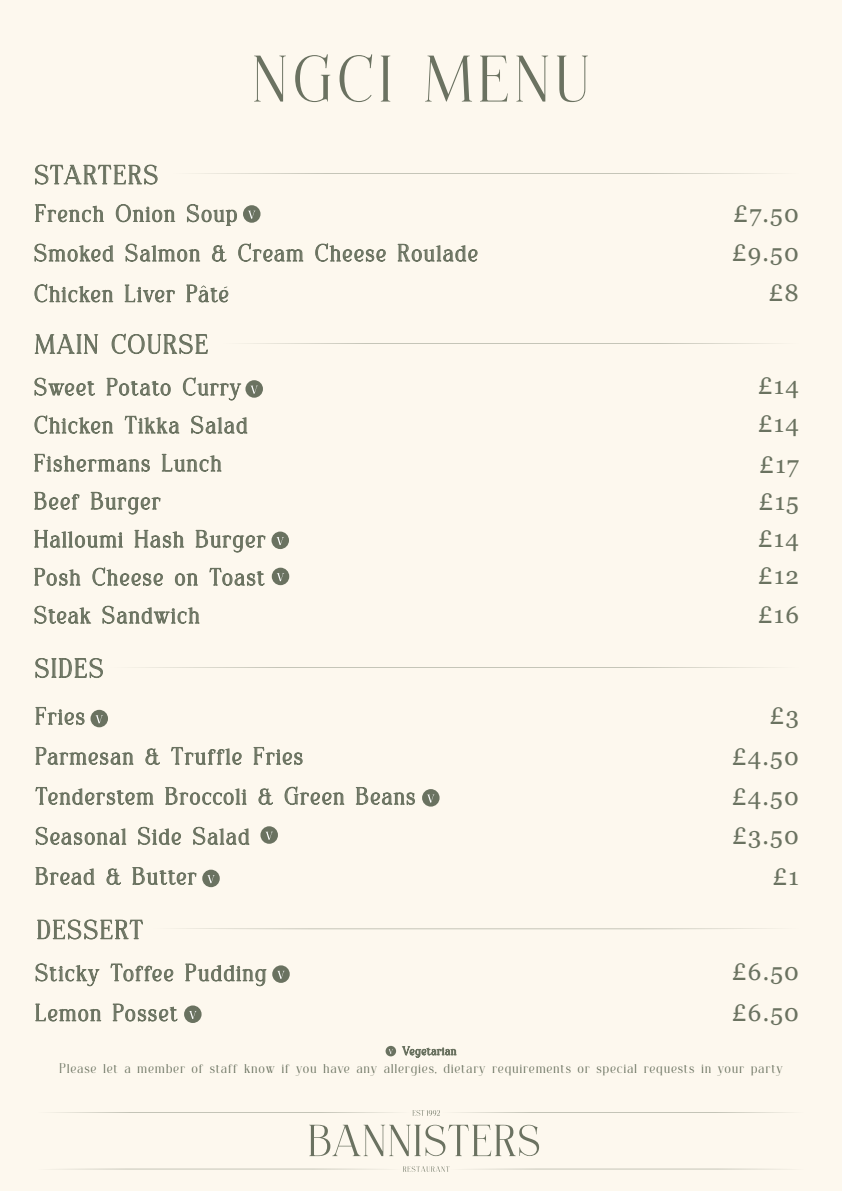
<style>
.page{position:relative;width:842px;height:1191px;background:#fdf8ee}
.page>*{position:absolute;margin:0;border:0;box-sizing:border-box;transform-origin:0 0}
.t1{font:65.6px "Blissful Beauty Demo";letter-spacing:.05em;color:#6b7261}
.t2{font:26.6px "Blissful Beauty Demo";letter-spacing:.05em;color:#6a7260}
.t3{font:24px/38px "Blissful Beauty Demo";letter-spacing:.05em;color:#6a7260}
.t4{font:24px/37.6px "Georgia";letter-spacing:.05em;color:#6a7260}
.t5{font:14px "Blissful Beauty Demo";letter-spacing:.05em;color:#6a7260}
</style>
<div class="page">
<svg style="left:35px;top:244px;width:78px;height:18px"></svg>
<svg style="left:126px;top:244px;width:74px;height:18px"></svg>
<svg style="left:212px;top:245px;width:14px;height:17px"></svg>
<svg style="left:238px;top:243px;width:65px;height:19px"></svg>
<svg style="left:315px;top:243px;width:71px;height:19px"></svg>
<svg style="left:398px;top:244px;width:79px;height:18px"></svg>
<svg style="left:35px;top:283px;width:78px;height:19px"></svg>
<svg style="left:125px;top:284px;width:50px;height:18px"></svg>
<svg style="left:186px;top:284px;width:42px;height:18px"></svg>
<svg style="left:34px;top:334px;width:65px;height:20px"></svg>
<svg style="left:141px;top:667px;width:627px;height:1px"></svg>
<svg style="left:35px;top:378px;width:60px;height:18px"></svg>
<svg style="left:35px;top:415px;width:78px;height:19px"></svg>
<svg style="left:125px;top:416px;width:54px;height:18px"></svg>
<svg style="left:191px;top:416px;width:56px;height:18px"></svg>
<svg style="left:34px;top:453px;width:116px;height:19px"></svg>
<svg style="left:162px;top:454px;width:59px;height:18px"></svg>
<svg style="left:34px;top:492px;width:46px;height:18px"></svg>
<svg style="left:91px;top:492px;width:70px;height:22px"></svg>
<svg style="left:34px;top:530px;width:89px;height:18px"></svg>
<svg style="left:135px;top:530px;width:49px;height:18px"></svg>
<svg style="left:196px;top:530px;width:70px;height:22px"></svg>
<svg style="left:34px;top:568px;width:46px;height:18px"></svg>
<svg style="left:92px;top:567px;width:71px;height:19px"></svg>
<svg style="left:175px;top:573px;width:23px;height:13px"></svg>
<svg style="left:210px;top:568px;width:55px;height:18px"></svg>
<svg style="left:35px;top:606px;width:56px;height:18px"></svg>
<svg style="left:103px;top:606px;width:96px;height:18px"></svg>
<svg style="left:36px;top:747px;width:97px;height:18px"></svg>
<svg style="left:145px;top:748px;width:15px;height:17px"></svg>
<svg style="left:171px;top:747px;width:71px;height:18px"></svg>
<svg style="left:254px;top:747px;width:49px;height:18px"></svg>
<svg style="left:36px;top:787px;width:117px;height:18px"></svg>
<svg style="left:165px;top:787px;width:81px;height:18px"></svg>
<svg style="left:259px;top:788px;width:14px;height:17px"></svg>
<svg style="left:285px;top:786px;width:59px;height:19px"></svg>
<svg style="left:356px;top:787px;width:59px;height:18px"></svg>
<svg style="left:36px;top:827px;width:90px;height:18px"></svg>
<svg style="left:138px;top:827px;width:43px;height:18px"></svg>
<svg style="left:193px;top:827px;width:56px;height:18px"></svg>
<svg style="left:36px;top:867px;width:58px;height:18px"></svg>
<svg style="left:107px;top:868px;width:14px;height:17px"></svg>
<svg style="left:132px;top:867px;width:65px;height:18px"></svg>
<svg style="left:309px;top:1124px;width:230px;height:32px"></svg>
<svg style="left:58px;top:1166px;width:727px;height:5px"></svg>
<svg style="left:54px;top:1110px;width:734px;height:5px"></svg>
<svg style="left:35px;top:1003px;width:66px;height:18px"></svg>
<svg style="left:113px;top:1003px;width:64px;height:18px"></svg>
<div style="left:386px;top:1045px;width:10px;height:11px;background:#6a7260;border-radius:50%"></div>
<svg style="left:388px;top:1049px;width:5px;height:5px"></svg>
<svg style="left:402px;top:1046px;width:54px;height:11px"></svg>
<div style="left:260px;top:826px;width:18px;height:17px;background:#6a7260;border-radius:50%"></div>
<svg style="left:265px;top:831px;width:8px;height:8px"></svg>
<div style="left:422px;top:789px;width:18px;height:17px;background:#6a7260;border-radius:50%"></div>
<svg style="left:427px;top:794px;width:8px;height:8px"></svg>
<div style="left:91px;top:710px;width:17px;height:17px;background:#6a7260;border-radius:50%"></div>
<svg style="left:35px;top:658px;width:68px;height:70px"></svg>
<div style="left:202px;top:869px;width:18px;height:18px;background:#6a7260;border-radius:50%"></div>
<svg style="left:207px;top:875px;width:8px;height:8px"></svg>
<svg style="left:36px;top:919px;width:734px;height:67px"></svg>
<div style="left:184px;top:1005px;width:18px;height:18px;background:#6a7260;border-radius:50%"></div>
<svg style="left:189px;top:1011px;width:8px;height:8px"></svg>
<svg style="left:107px;top:333px;width:666px;height:67px"></svg>
<div style="left:271px;top:531px;width:18px;height:18px;background:#6a7260;border-radius:50%"></div>
<svg style="left:276px;top:537px;width:8px;height:8px"></svg>
<div style="left:272px;top:567px;width:17px;height:18px;background:#6a7260;border-radius:50%"></div>
<svg style="left:277px;top:573px;width:7px;height:8px"></svg>
<svg style="left:35px;top:164px;width:736px;height:62px"></svg>
<h1 class="t1" style="left:251px;top:41px;width:341px">NGCI MENU</h1>
<p class="t2" style="left:34px;top:159px;width:126px">STARTERS</p>
<p class="t3" style="left:34px;top:193px;width:446px;line-height:40.2px">French Onion Soup<br>Smoked Salmon &amp; Cream Cheese Roulade<br>Chicken Liver Pate</p>
<p class="t2" style="left:35px;top:329px;width:175px">MAIN COURSE</p>
<p class="t4" style="left:733px;top:194px;width:67px">£7.50</p>
<p class="t4" style="left:732px;top:231px;width:69px;line-height:40.2px;text-align:right">£9.50 £8</p>
<p class="t3" style="left:34px;top:368px;width:233px">Sweet Potato Curry<br>Chicken Tikka Salad<br>Fishermans Lunch<br>Beef Burger<br>Halloumi Hash Burger<br>Posh Cheese on Toast<br>Steak Sandwich</p>
<p class="t4" style="left:758px;top:366px;width:43px">£14 £14</p>
<p class="t4" style="left:758px;top:444px;width:43px;text-align:justify">£17 £15 £14 £12 £16</p>
<p class="t2" style="left:35px;top:652px;width:71px">SIDES</p>
<p class="t3" style="left:35px;top:696px;width:382px;line-height:40px">Fries<br>Parmesan &amp; Truffle Fries<br>Tenderstem Broccoli &amp; Green Beans<br>Seasonal Side Salad<br>Bread &amp; Butter</p>
<p class="t2" style="left:37px;top:914px;width:108px">DESSERT</p>
<p class="t4" style="left:732px;top:695px;width:69px;line-height:40px;text-align:right">£3 £4.50 £4.50 £3.50 £1</p>
<p class="t3" style="left:35px;top:952px;width:233px;line-height:40px">Sticky Toffee Pudding<br>Lemon Posset</p>
<p class="t4" style="left:732px;top:951px;width:69px;line-height:40px">£6.50 £6.50</p>
<p class="t5" style="left:59px;top:1060px;width:725px">Please let a member of staff know if you have any allergies, dietary requirements or special requests in your party</p>
</div>
